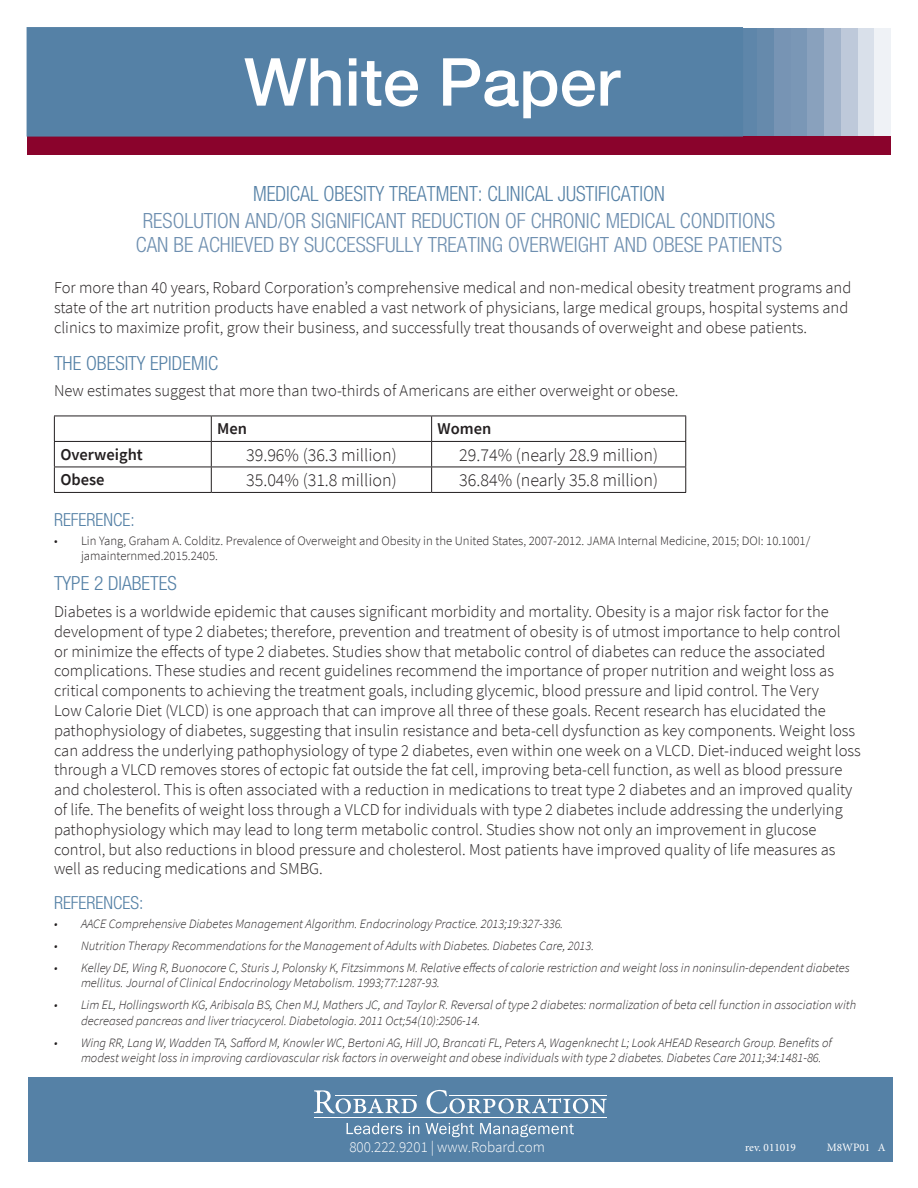
<style>
.page{position:relative;width:918px;height:1188px;background:#fff}
.page>*{position:absolute;margin:0;border:0;box-sizing:border-box;transform-origin:0 0}
.t1{font:500 66.3px "Helvetica Neue";color:#fff}
.Title_Author_Authors{font:300 condensed 21px/24px "Helvetica Neue";color:#6e8fb0;text-align:center}
.Title_1{font:300 condensed 21px "Helvetica Neue";color:#5581a6;scale:.95 1}
.Subhead_1{font:300 condensed 19.5px "Helvetica Neue";color:#5581a6}
.Table_Text{font:300 18px "Source Sans Pro";color:#231f20}
.Subhead_2{font:300 condensed 18px "Helvetica Neue";color:#5581a6}
.Body_text{font:300 16.5px/19.8px "Source Sans Pro";color:#231f20}
.Table_Text-2{font:600 16.5px "Source Sans Pro";color:#231f20}
.t2{font:300 15px "Source Sans Pro";color:#fff}
.t3{font:italic 300 12.75px/15.3px "Source Sans Pro";color:#231f20}
.t4{font:300 12.75px/15.3px "Source Sans Pro";color:#231f20}
.t5{font:11.25px "Minion Pro";color:#fff}
</style>
<div class="page">
<div style="left:28px;top:1077px;width:864px;height:85px;background:#5581a6"></div>
<div style="left:27px;top:136px;width:864px;height:18px;background:#8a032c"></div>
<div style="left:791px;top:28px;width:16px;height:108px;background:#7a97b6"></div>
<div style="left:807px;top:28px;width:17px;height:108px;background:#89a1bd"></div>
<div style="left:824px;top:28px;width:17px;height:108px;background:#a3b4cb"></div>
<div style="left:841px;top:28px;width:17px;height:108px;background:#bec9da"></div>
<div style="left:858px;top:28px;width:17px;height:108px;background:#d9e0ea"></div>
<div style="left:875px;top:28px;width:16px;height:108px;background:#eff2f6"></div>
<div style="left:742px;top:28px;width:17px;height:108px;background:#5e86aa"></div>
<div style="left:757px;top:28px;width:17px;height:108px;background:#668aac"></div>
<div style="left:774px;top:28px;width:17px;height:108px;background:#7794b4"></div>
<div style="left:27px;top:27px;width:716px;height:110px;background:#5581a6;border:2px solid #5581a6"></div>
<svg style="left:314px;top:1090px;width:103px;height:23px"></svg>
<svg style="left:427px;top:1090px;width:180px;height:24px"></svg>
<hr style="left:314px;top:1117px;width:293px;height:1px;background:#fff">
<hr style="left:335px;top:1095px;width:82px;height:1px;background:#fff">
<hr style="left:449px;top:1095px;width:158px;height:1px;background:#fff">
<svg style="left:347px;top:1123px;width:55px;height:11px"></svg>
<svg style="left:409px;top:1123px;width:10px;height:11px"></svg>
<svg style="left:425px;top:1123px;width:49px;height:14px"></svg>
<svg style="left:480px;top:1123px;width:94px;height:14px"></svg>
<hr style="left:54px;top:416px;width:157px;height:1px;background:#231f20">
<hr style="left:211px;top:416px;width:221px;height:1px;background:#231f20">
<hr style="left:432px;top:416px;width:254px;height:1px;background:#231f20">
<hr style="left:54px;top:441px;width:157px;height:1px;background:#231f20">
<hr style="left:211px;top:441px;width:221px;height:1px;background:#231f20">
<hr style="left:432px;top:441px;width:254px;height:1px;background:#231f20">
<hr style="left:54px;top:467px;width:157px;height:1px;background:#231f20">
<svg style="left:54px;top:416px;width:1px;height:76px"></svg>
<hr style="left:211px;top:467px;width:221px;height:1px;background:#231f20">
<svg style="left:211px;top:416px;width:1px;height:76px"></svg>
<hr style="left:432px;top:467px;width:254px;height:1px;background:#231f20">
<svg style="left:431px;top:416px;width:1px;height:76px"></svg>
<svg style="left:685px;top:416px;width:1px;height:76px"></svg>
<hr style="left:54px;top:492px;width:157px;height:1px;background:#231f20">
<hr style="left:211px;top:492px;width:221px;height:1px;background:#231f20">
<hr style="left:432px;top:492px;width:254px;height:1px;background:#231f20">
<h1 class="t1" style="left:244px;top:43px;width:377px">White Paper</h1>
<p class="Title_1" style="left:253px;top:182px;width:435px">MEDICAL OBESITY TREATMENT: CLINICAL JUSTIFICATION</p>
<p class="Title_Author_Authors" style="left:136px;top:209px;width:648px">RESOLUTION AND/OR SIGNIFICANT REDUCTION OF CHRONIC MEDICAL CONDITIONS<br>CAN BE ACHIEVED BY SUCCESSFULLY TREATING OVERWEIGHT AND OBESE PATIENTS</p>
<p class="Body_text" style="left:54px;top:278px;width:799px">For more than 40 years, Robard Corporation’s comprehensive medical and non-medical obesity treatment programs and state of the art nutrition products have enabled a vast network of physicians, large medical groups, hospital systems and clinics to maximize profit, grow their business, and successfully treat thousands of overweight and obese patients.</p>
<p class="Subhead_1" style="left:54px;top:351px;width:166px">THE OBESITY EPIDEMIC</p>
<p class="Body_text" style="left:54px;top:381px;width:626px">New estimates suggest that more than two-thirds of Americans are either overweight or obese.</p>
<p class="Table_Text-2" style="left:217px;top:418px;width:31px">Men</p>
<p class="Table_Text-2" style="left:438px;top:418px;width:55px">Women</p>
<p class="Table_Text-2" style="left:60px;top:443px;width:84px">Overweight</p>
<p class="Table_Text" style="left:246px;top:444px;width:152px">39.96% (36.3 million)</p>
<p class="Table_Text" style="left:459px;top:444px;width:200px">29.74% (nearly 28.9 million)</p>
<p class="Table_Text-2" style="left:60px;top:469px;width:46px">Obese</p>
<p class="Table_Text" style="left:246px;top:469px;width:152px">35.04% (31.8 million)</p>
<p class="Table_Text" style="left:459px;top:469px;width:200px">36.84% (nearly 35.8 million)</p>
<p class="Subhead_2" style="left:54px;top:510px;width:82px">REFERENCE:</p>
<p class="t4" style="left:81px;top:533px;width:731px;text-indent:-27px">• Lin Yang, Graham A. Colditz. Prevalence of Overweight and Obesity in the United States, 2007-2012. JAMA Internal Medicine, 2015; DOI: 10.1001/ jamainternmed.2015.2405.</p>
<p class="Subhead_1" style="left:54px;top:572px;width:124px">TYPE 2 DIABETES</p>
<p class="Body_text" style="left:54px;top:602px;width:809px">Diabetes is a worldwide epidemic that causes significant morbidity and mortality. Obesity is a major risk factor for the development of type 2 diabetes; therefore, prevention and treatment of obesity is of utmost importance to help control<br>or minimize the effects of type 2 diabetes. Studies show that metabolic control of diabetes can reduce the associated complications. These studies and recent guidelines recommend the importance of proper nutrition and weight loss as critical components to achieving the treatment goals, including glycemic, blood pressure and lipid control. The Very<br>Low Calorie Diet (VLCD) is one approach that can improve all three of these goals. Recent research has elucidated the pathophysiology of diabetes, suggesting that insulin resistance and beta-cell dysfunction as key components. Weight loss can address the underlying pathophysiology of type 2 diabetes, even within one week on a VLCD. Diet-induced weight loss through a VLCD removes stores of ectopic fat outside the fat cell, improving beta-cell function, as well as blood pressure and cholesterol. This is often associated with a reduction in medications to treat type 2 diabetes and an improved quality of life. The benefits of weight loss through a VLCD for individuals with type 2 diabetes include addressing the underlying pathophysiology which may lead to long term metabolic control. Studies show not only an improvement in glucose control, but also reductions in blood pressure and cholesterol. Most patients have improved quality of life measures as well as reducing medications and SMBG.</p>
<p class="Subhead_2" style="left:54px;top:893px;width:91px">REFERENCES:</p>
<p class="t3" style="left:54px;top:916px;width:511px">• AACE Comprehensive Diabetes Management Algorithm. Endocrinology Practice. 2013;19:327-336.</p>
<p class="t3" style="left:54px;top:938px;width:542px">• Nutrition Therapy Recommendations for the Management of Adults with Diabetes. Diabetes Care, 2013.</p>
<p class="t3" style="left:81px;top:960px;width:770px;text-indent:-27px">• Kelley DE, Wing R, Buonocore C, Sturis J, Polonsky K, Fitzsimmons M. Relative effects of calorie restriction and weight loss in noninsulin-dependent diabetes mellitus. Journal of Clinical Endocrinology Metabolism. 1993;77:1287-93.</p>
<p class="t3" style="left:81px;top:998px;width:777px;text-indent:-27px">• Lim EL, Hollingsworth KG, Aribisala BS, Chen MJ, Mathers JC, and Taylor R. Reversal of type 2 diabetes: normalization of beta cell function in association with decreased pancreas and liver triacycerol. Diabetologia. 2011 Oct;54(10):2506-14.</p>
<p class="t3" style="left:81px;top:1035px;width:752px;text-indent:-27px">• Wing RR, Lang W, Wadden TA, Safford M, Knowler WC, Bertoni AG, Hill JO, Brancati FL, Peters A, Wagenknecht L; Look AHEAD Research Group. Benefits of modest weight loss in improving cardiovascular risk factors in overweight and obese individuals with type 2 diabetes. Diabetes Care 2011;34:1481-86.</p>
<p class="t2" style="left:349px;top:1138px;width:197px">800.222.9201 | www.Robard.com</p>
<p class="t5" style="left:745px;top:1140px;width:52px">rev. 011019</p>
<p class="t5" style="left:827px;top:1140px;width:60px">M8WP01 A</p>
</div>
